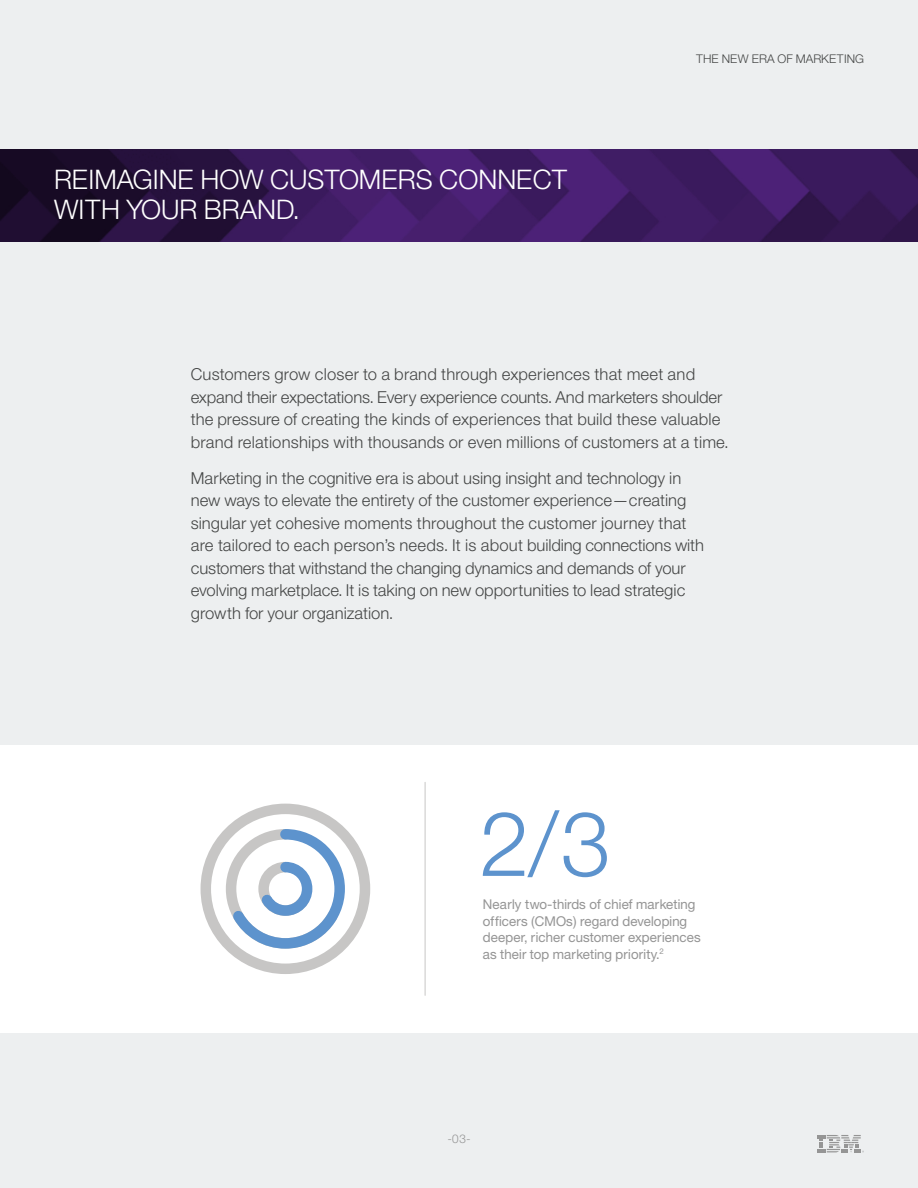
<style>
.page{position:relative;width:918px;height:1188px;background:#edeff0}
.page>*{position:absolute;margin:0;border:0;box-sizing:border-box;transform-origin:0 0}
.t1{font:300 90px "Helv Neuefor IBM";color:#5d93cd}
.t2{font:300 27px/30px "Helv Neuefor IBM";color:#fff}
.t3{font:300 16.5px/22.5px "Helv Neuefor IBM";color:#444545}
.t4{font:13.5px/16.5px "Helv Neuefor IBM";letter-spacing:.01em;color:#959595}
.t5{font:300 12px "Helv Neuefor IBM";color:#444545}
.t6{font:300 12px "Helv Neuefor IBM";color:#959595}
</style>
<div class="page">
<div style="left:0;top:745px;width:918px;height:287px;background:#fff"></div>
<svg style="left:0;top:149px;width:918px;height:93px;background:#361856"></svg>
<div style="left:201px;top:804px;width:169px;height:170px;border:10px solid #c7c6c5;border-radius:50%"></div>
<svg style="left:221px;top:824px;width:129px;height:130px"></svg>
<hr style="left:425px;top:782px;width:1px;height:213px;background:#c7c6c5">
<svg style="left:817px;top:1135px;width:47px;height:17px"></svg>
<h2 class="t2" style="left:54px;top:164px;width:515px">REIMAGINE HOW CUSTOMERS CONNECT<br>WITH YOUR BRAND.</h2>
<p class="t5" style="left:696px;top:51px;width:170px">THE NEW ERA OF MARKETING</p>
<p class="t3" style="left:191px;top:363px;width:539px">Customers grow closer to a brand through experiences that meet and expand their expectations. Every experience counts. And marketers shoulder the pressure of creating the kinds of experiences that build these valuable brand relationships with thousands or even millions of customers at a time.</p>
<p class="t3" style="left:191px;top:466px;width:515px">Marketing in the cognitive era is about using insight and technology in new ways to elevate the entirety of the customer experience—creating singular yet cohesive moments throughout the customer journey that are tailored to each person’s needs. It is about building connections with customers that withstand the changing dynamics and demands of your evolving marketplace. It is taking on new opportunities to lead strategic growth for your organization.</p>
<h1 class="t1" style="left:479px;top:789px;width:133px">2/3</h1>
<p class="t4" style="left:483px;top:896px;width:219px">Nearly two-thirds of chief marketing officers (CMOs) regard developing deeper, richer customer experiences as their top marketing priority.<sup>2</sup></p>
<p class="t6" style="left:447px;top:1131px;width:25px">-03-</p>
</div>
